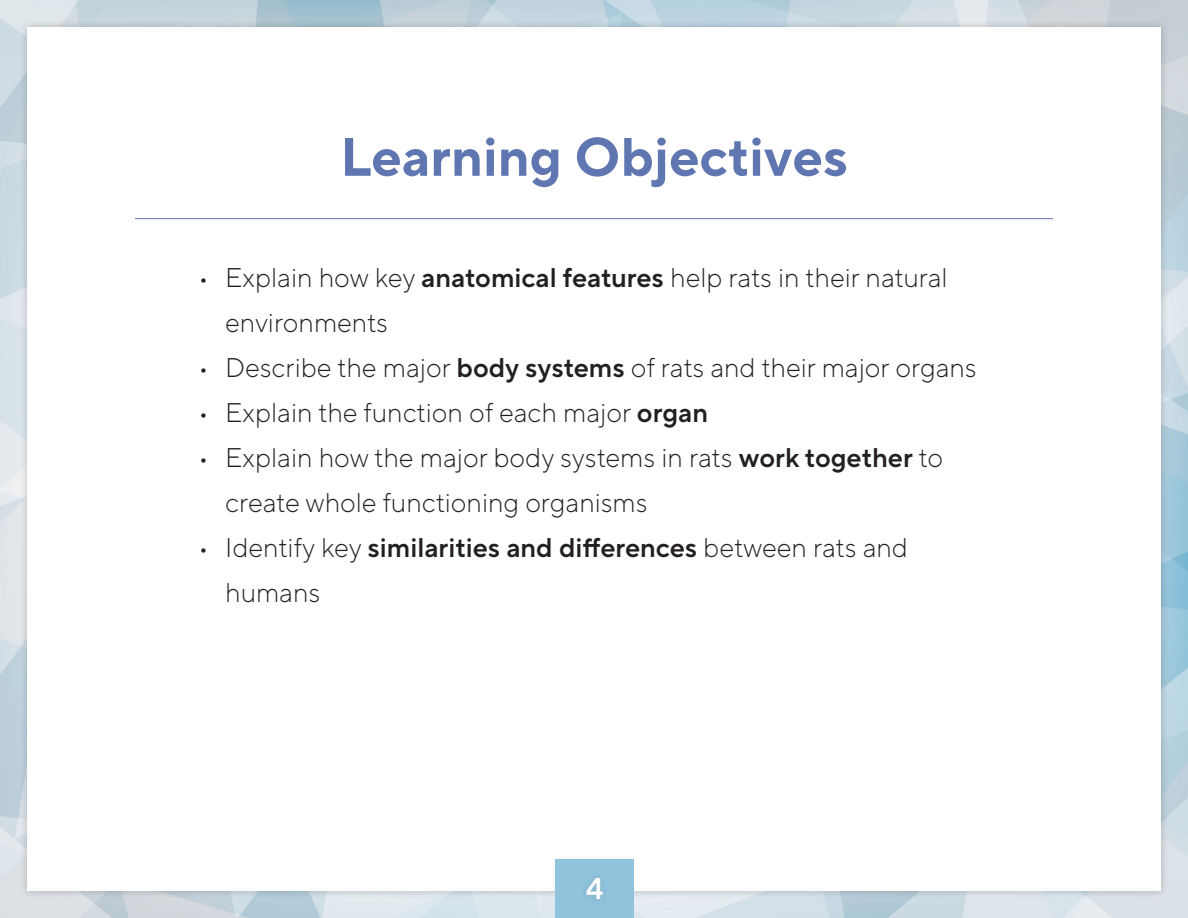
<style>
.page{position:relative;width:1188px;height:918px;background:#fff}
.page>*{position:absolute;margin:0;border:0;box-sizing:border-box;transform-origin:0 0}
.t1{font:700 54px "TT Norms Pro";color:#6076b1}
.t2{font:30px "TT Norms Pro Dm Bd";color:#fff}
.t3{font:300 27px/45px "TT Norms Pro";color:#231f20}
.s1{font-family:"TT Norms Pro Dm Bd";font-weight:400}
</style>
<div class="page">
<img style="left:1px;top:0;width:1187px;height:918px">
<div style="left:19px;top:19px;width:1150px;height:880px;background:#231f20;opacity:.25"></div>
<div style="left:27px;top:27px;width:1134px;height:864px;background:#fff"></div>
<div style="left:556px;top:860px;width:78px;height:58px;background:#90c3dc"></div>
<div style="left:579px;top:871px;width:32px;height:36px;background:#231f20;opacity:.15"></div>
<hr style="left:135px;top:218px;width:918px;height:1px;background:#6076b1">
<p class="t1" style="left:340px;top:117px;width:509px">Learning Objectives</p>
<p class="t3" style="left:225px;top:255px;width:724px;text-indent:-27px">• Explain how key <span class="s1">anatomical features</span> help rats in their natural environments</p>
<p class="t3" style="left:198px;top:345px;width:780px">• Describe the major <span class="s1">body systems</span> of rats and their major organs</p>
<p class="t3" style="left:198px;top:390px;width:511px">• Explain the function of each major <span class="s1">organ</span></p>
<p class="t3" style="left:225px;top:435px;width:720px;text-indent:-27px">• Explain how the major body systems in rats <span class="s1">work together</span> to create whole functioning organisms</p>
<p class="t3" style="left:225px;top:525px;width:684px;text-indent:-27px">• Identify key <span class="s1">similarities and differences</span> between rats and humans</p>
<p class="t2" style="left:586px;top:867px;width:19px">4</p>
</div>
